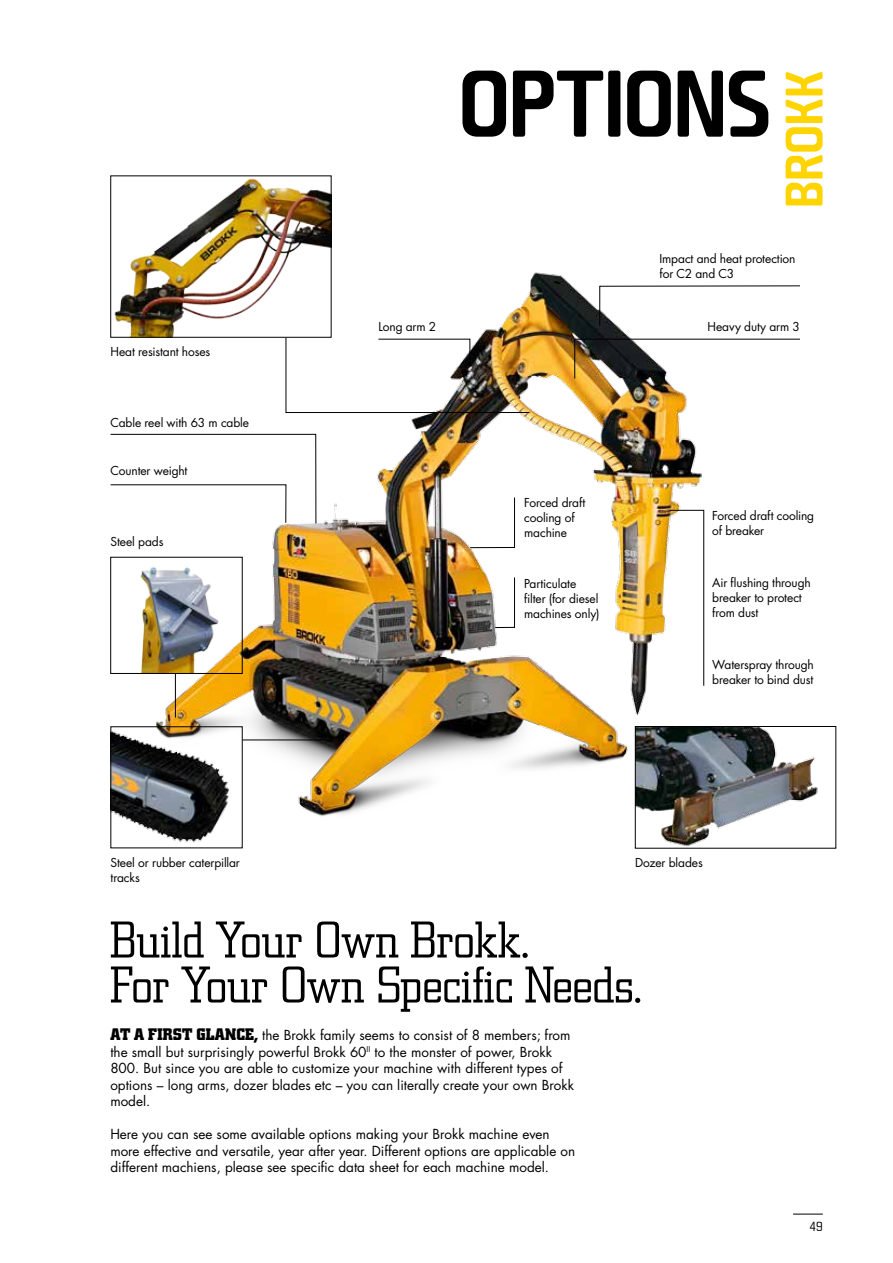
<style>
.page{position:relative;width:893px;height:1263px;background:#fff}
.page>*{position:absolute;margin:0;border:0;box-sizing:border-box;transform-origin:0 0}
.t1{font:91.5px "Fishmonger MS";letter-spacing:-.035em;color:#000}
.t2{font:51.15px "Fishmonger MS";letter-spacing:-.03em;color:#ffd400}
.t3{font:300 51px/45px "City Pro";letter-spacing:-.01em;color:#000}
.t4{font:13.5px/16.5px "Futura LT Pro";color:#000}
.t5{font:300 13.5px "City Pro";color:#000}
.t6{font:12px/15px "Futura LT Pro";letter-spacing:-.01em;color:#000}
.s1{font-family:"City Pro";font-weight:700;font-size:16.5px}
</style>
<div class="page">
<img style="left:130px;top:268px;width:599px;height:563px">
<img style="left:113px;top:728px;width:127px;height:115px">
<div style="left:111px;top:726px;width:131px;height:122px;border:1px solid #000"></div>
<img style="left:130px;top:559px;width:110px;height:113px">
<svg style="left:669px;top:510px;width:35px;height:176px"></svg>
<svg style="left:470px;top:497px;width:45px;height:51px"></svg>
<svg style="left:495px;top:577px;width:20px;height:51px"></svg>
<svg style="left:110px;top:434px;width:206px;height:90px"></svg>
<svg style="left:574px;top:339px;width:226px;height:40px"></svg>
<hr style="left:242px;top:740px;width:82px;height:1px;background:#000">
<hr style="left:175px;top:673px;width:1px;height:45px;background:#000">
<img style="left:286px;top:329px;width:244px;height:84px">
<img style="left:637px;top:728px;width:181px;height:118px">
<div style="left:635px;top:726px;width:201px;height:122px;border:1px solid #000"></div>
<img style="left:114px;top:178px;width:215px;height:157px">
<svg style="left:599px;top:285px;width:201px;height:41px"></svg>
<hr style="left:793px;top:1214px;width:30px;height:1px;background:#000">
<h1 class="t1" style="left:458px;top:41px;width:315px">OPTIONS</h1>
<h2 class="t2" style="left:769px;top:209px;width:140px;rotate:-90deg">BROKK</h2>
<p class="t6" style="left:111px;top:344px;width:101px">Heat resistant hoses</p>
<p class="t6" style="left:111px;top:415px;width:140px">Cable reel with 63 m cable</p>
<p class="t6" style="left:111px;top:463px;width:78px">Counter weight</p>
<p class="t6" style="left:111px;top:534px;width:54px">Steel pads</p>
<p class="t6" style="left:378px;top:318px;width:59px">Long arm 2</p>
<p class="t6" style="left:659px;top:251px;width:138px">Impact and heat protection for C2 and C3</p>
<p class="t6" style="left:707px;top:318px;width:94px">Heavy duty arm 3</p>
<p class="t6" style="left:524px;top:495px;width:63px">Forced draft cooling of machine</p>
<p class="t6" style="left:524px;top:575px;width:77px">Particulate filter (for diesel machines only)</p>
<p class="t6" style="left:712px;top:508px;width:103px">Forced draft cooling of breaker</p>
<p class="t6" style="left:712px;top:575px;width:100px">Air flushing through breaker to protect from dust</p>
<p class="t6" style="left:712px;top:657px;width:103px">Waterspray through breaker to bind dust</p>
<p class="t6" style="left:111px;top:854px;width:131px">Steel or rubber caterpillar</p>
<p class="t6" style="left:635px;top:855px;width:69px">Dozer blades</p>
<p class="t6" style="left:111px;top:869px;width:31px">tracks</p>
<h3 class="t3" style="left:110px;top:917px;width:534px">Build Your Own Brokk.<br>For Your Own Specific Needs.</h3>
<p class="t4" style="left:110px;top:1027px;width:465px"><span class="s1">AT A FIRST GLANCE,</span> the Brokk family seems to consist of 8 members; from the small but surprisingly powerful Brokk 60<sup>II</sup> to the monster of power, Brokk 800. But since you are able to customize your machine with different types of options – long arms, dozer blades etc – you can literally create your own Brokk model.</p>
<p class="t4" style="left:110px;top:1126px;width:466px">Here you can see some available options making your Brokk machine even more effective and versatile, year after year. Different options are applicable on different machiens, please see specific data sheet for each machine model.</p>
<p class="t5" style="left:809px;top:1218px;width:15px">49</p>
</div>
